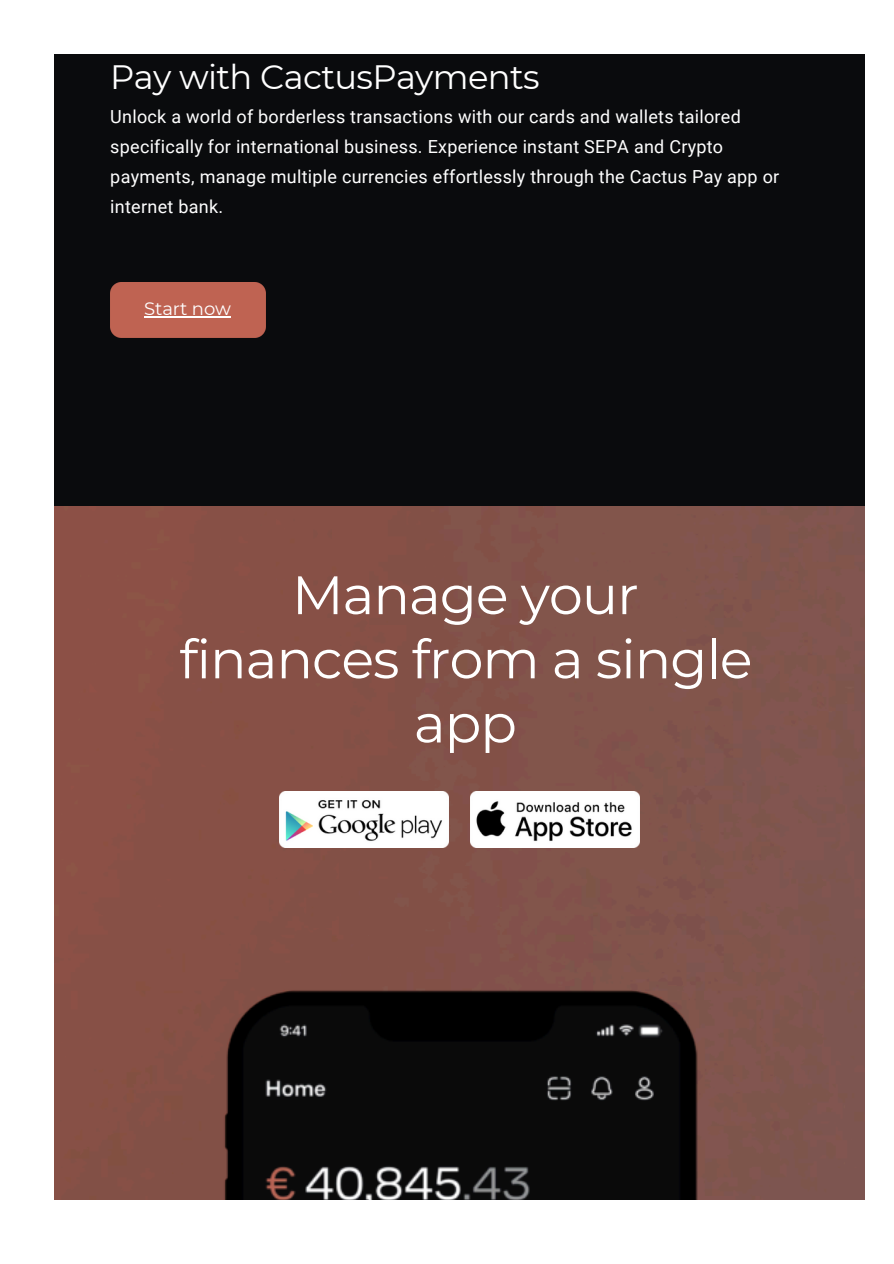
<style>
.page{position:relative;width:894px;height:1264px;background:#fff}
.page>*{position:absolute;margin:0;border:0;box-sizing:border-box;transform-origin:0 0}
.t1{font:54px/64.2px "Montserrat";letter-spacing:-.02em;color:#fff;text-align:center}
.t2{font:33.75px "Montserrat";letter-spacing:-.02em;color:#fff}
.t3{font:18px/30.3px "Roboto";letter-spacing:.015em;color:#fff}
.t4{font:18px "Montserrat";letter-spacing:-.005em;color:#fff}
</style>
<div class="page">
<div style="left:54px;top:54px;width:810px;height:1145px;background:#0a0b0d"></div>
<img style="left:54px;top:506px;width:810px;height:693px">
<div style="left:110px;top:282px;width:156px;height:56px;background:#bf6352"></div>
<img style="left:178px;top:926px;width:562px;height:273px">
<img style="left:279px;top:791px;width:169px;height:56px">
<img style="left:470px;top:791px;width:169px;height:56px">
<hr style="left:144px;top:316px;width:87px;height:1px;background:#fff">
<p class="t2" style="left:110px;top:56px;width:431px">Pay with CactusPayments</p>
<h1 class="t3" style="left:110px;top:101px;width:670px">Unlock a world of borderless transactions with our cards and wallets tailored specifically for international business. Experience instant SEPA and Crypto payments, manage multiple currencies effortlessly through the Cactus Pay app or</h1>
<p class="t3" style="left:110px;top:191px;width:114px">internet bank.</p>
<p class="t4" style="left:144px;top:298px;width:88px">Start now</p>
<p class="t1" style="left:179px;top:562px;width:574px">Manage your finances from a single app</p>
</div>
